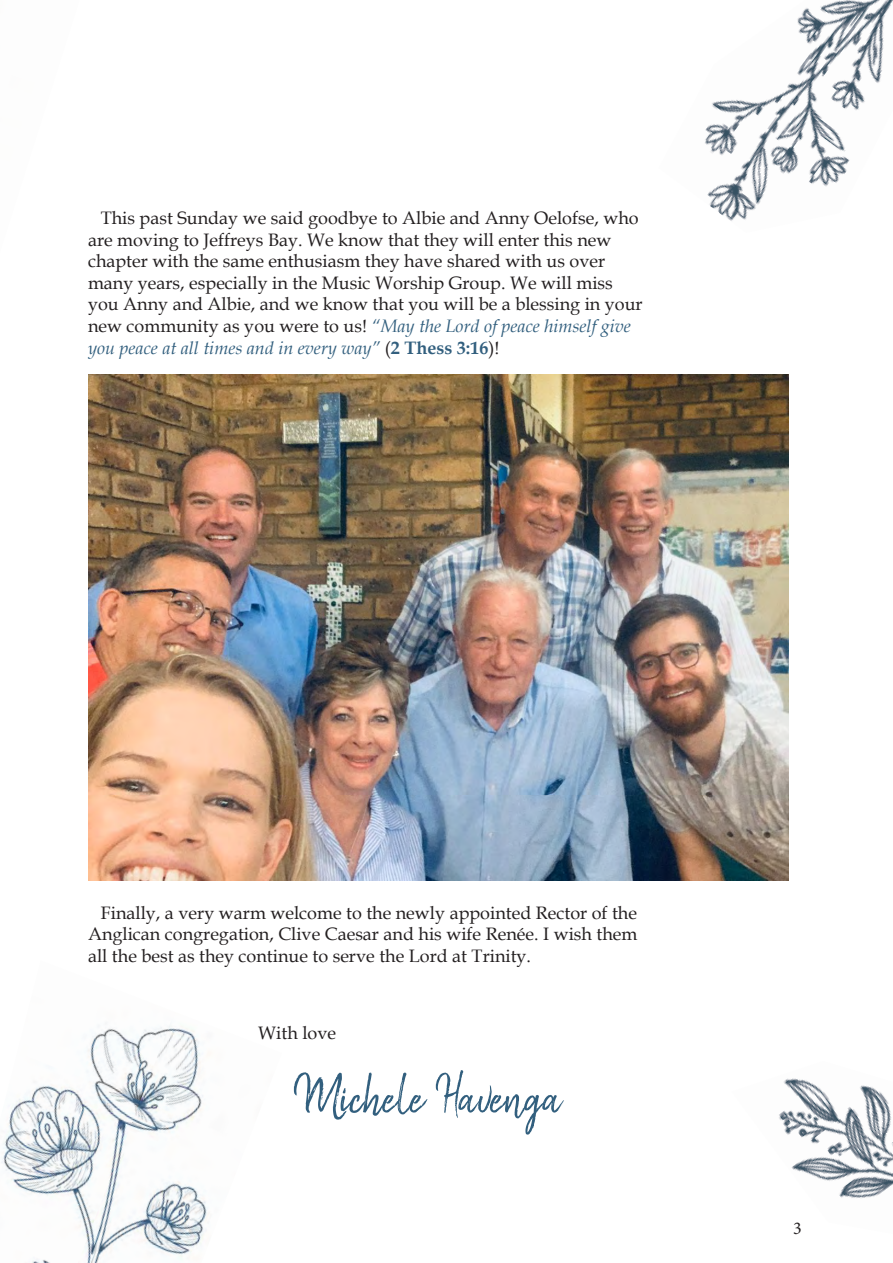
<style>
.page{position:relative;width:893px;height:1263px;background:#fff}
.page>*{position:absolute;margin:0;border:0;box-sizing:border-box;transform-origin:0 0}
.t1{font:54px "Honesty";color:#325f7e}
.t2{font:18px/21.6px "Book Antiqua";color:#231f20}
.t3{font:18px "Minion Pro";color:#231f20}
.s1{font-style:italic;color:#325f7e}
.s2{font-weight:700;color:#325f7e}
</style>
<div class="page">
<img style="left:705px;top:0;width:188px;height:221px">
<img style="left:779px;top:1078px;width:114px;height:120px">
<img style="left:1px;top:1026px;width:208px;height:237px">
<img style="left:88px;top:374px;width:700px;height:506px">
<p class="t2" style="left:88px;top:207px;width:556px;text-indent:13px">This past Sunday we said goodbye to Albie and Anny Oelofse, who are moving to Jeffreys Bay. We know that they will enter this new chapter with the same enthusiasm they have shared with us over many years, especially in the Music Worship Group. We will miss you Anny and Albie, and we know that you will be a blessing in your new community as you were to us! <span class="s1">“May the Lord of peace himself give you peace at all times and in every way”</span> (<span class="s2">2 Thess 3:16</span>)!</p>
<p class="t2" style="left:88px;top:901px;width:551px;text-align:justify;text-indent:13px">Finally, a very warm welcome to the newly appointed Rector of the Anglican congregation, Clive Caesar and his wife Renée. I wish them all the best as they continue to serve the Lord at Trinity.</p>
<p class="t2" style="left:258px;top:1022px;width:79px">With love</p>
<h1 class="t1" style="left:293px;top:1064px;width:270px">Michele Havenga</h1>
<p class="t3" style="left:793px;top:1216px;width:10px">3</p>
</div>
